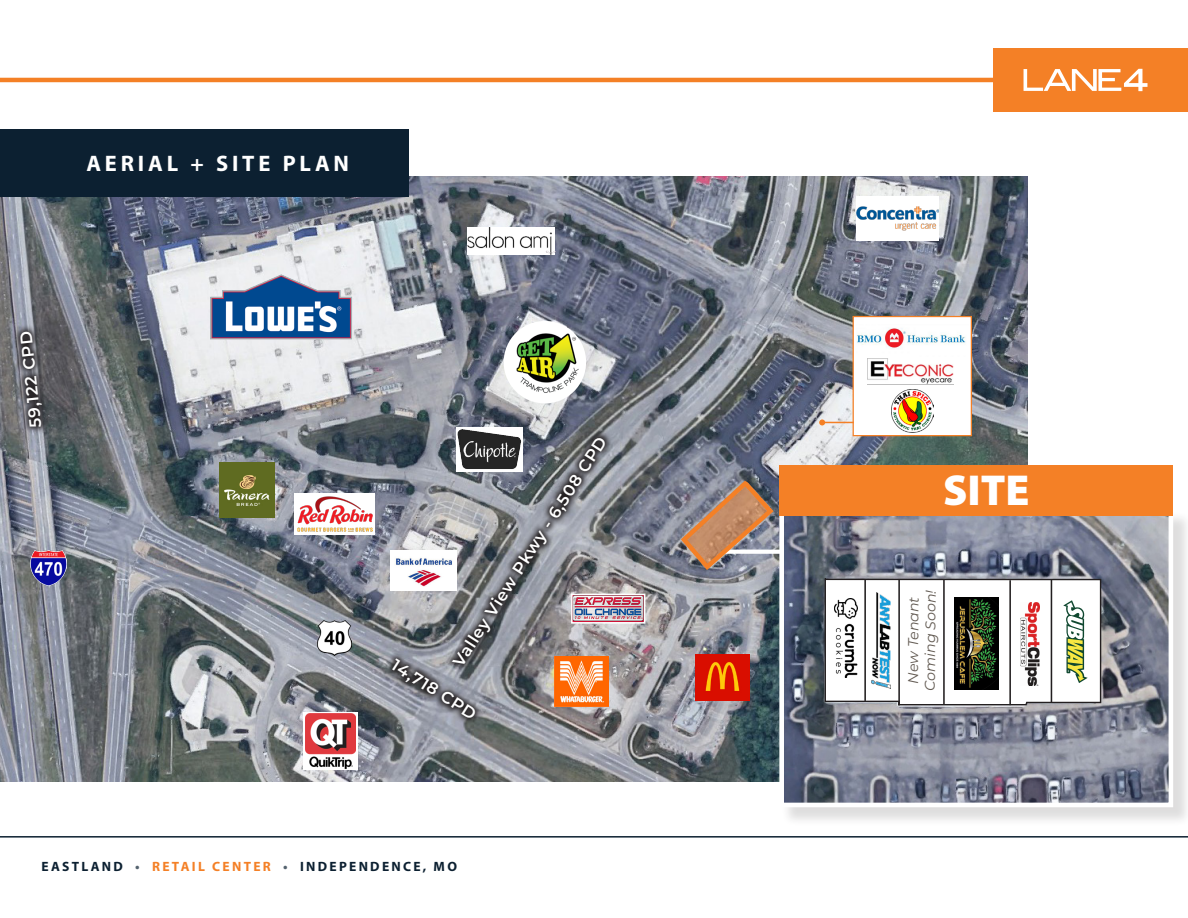
<style>
.page{position:relative;width:1188px;height:918px;background:#fff}
.page>*{position:absolute;margin:0;border:0;box-sizing:border-box;transform-origin:0 0}
.t1{font:900 43.5px "Myriad Pro";color:#fff}
.Contact_Info{font:700 22.5px "Myriad Pro";letter-spacing:.17em;color:#fff}
.t2{font:600 16.5px "Montserrat";color:#fff}
.t3{font:italic 14.25px "Montserrat";letter-spacing:-.01em;color:#635b53}
.Contact_Info-2{font:700 13.5px "Myriad Pro";letter-spacing:.17em;color:#0c2031}
.s1{color:#55636f}
.s2{color:#f48026}
</style>
<div class="page">
<img style="left:0;top:177px;width:1028px;height:605px">
<div style="left:782px;top:511px;width:406px;height:316px;background:#231f20;opacity:.15"></div>
<img style="left:785px;top:516px;width:382px;height:285px">
<div style="left:779px;top:509px;width:394px;height:298px;border:5px solid #fff"></div>
<img style="left:318px;top:620px;width:34px;height:35px">
<img style="left:211px;top:274px;width:141px;height:66px">
<img style="left:504px;top:321px;width:82px;height:82px;border-radius:41px">
<div style="left:295px;top:493px;width:80px;height:42px;background:#fff"></div>
<img style="left:298px;top:496px;width:75px;height:36px">
<img style="left:220px;top:463px;width:55px;height:55px">
<img style="left:30px;top:550px;width:36px;height:35px">
<hr style="left:725px;top:550px;width:58px;height:4px;background:#fff">
<svg style="left:678px;top:478px;width:99px;height:95px;background:#9f867b"></svg>
<div style="left:779px;top:466px;width:394px;height:50px;background:#f48026"></div>
<img style="left:554px;top:671px;width:54px;height:36px">
<img style="left:613px;top:597px;width:29px;height:24px">
<div style="left:571px;top:594px;width:74px;height:30px;border:2px solid #fff"></div>
<hr style="left:0;top:836px;width:1188px;height:2px;background:#0c2031">
<div style="left:994px;top:48px;width:194px;height:64px;background:#f48026"></div>
<svg style="left:1024px;top:69px;width:124px;height:22px"></svg>
<hr style="left:0;top:78px;width:1014px;height:4px;background:#f48026">
<div style="left:0;top:129px;width:408px;height:68px;background:#0c2031"></div>
<svg style="left:385px;top:651px;width:98px;height:74px;background:#80828a"></svg>
<svg style="left:445px;top:430px;width:168px;height:241px;background:#858286"></svg>
<div style="left:853px;top:316px;width:119px;height:120px;background:#fff;border:1px solid #f48026"></div>
<img style="left:891px;top:390px;width:42px;height:42px">
<img style="left:868px;top:358px;width:86px;height:27px">
<img style="left:857px;top:328px;width:109px;height:21px">
<hr style="left:822px;top:422px;width:32px;height:1px;background:#f48026">
<svg style="left:819px;top:419px;width:6px;height:6px"></svg>
<img style="left:856px;top:197px;width:83px;height:44px">
<img style="left:468px;top:227px;width:87px;height:28px">
<svg style="left:303px;top:712px;width:55px;height:57px"></svg>
<img style="left:305px;top:713px;width:50px;height:56px">
<svg style="left:12px;top:324px;width:37px;height:111px;background:#5c5c61"></svg>
<img style="left:695px;top:655px;width:54px;height:45px">
<img style="left:390px;top:550px;width:66px;height:40px">
<img style="left:456px;top:427px;width:67px;height:44px">
<svg style="left:824px;top:577px;width:278px;height:129px"></svg>
<p class="Contact_Info" style="left:86px;top:149px;width:264px">AERIAL + SITE PLAN</p>
<p class="t2" style="left:24px;top:429px;width:98px;rotate:-96deg">59,122 CPD</p>
<p class="t2" style="left:447px;top:658px;width:271px;rotate:-57deg">Valley View Pkwy - 6,508 CPD</p>
<p class="t2" style="left:400px;top:653px;width:98px;rotate:33deg">14,718 CPD</p>
<p class="Contact_Info-2" style="left:42px;top:858px;width:417px">EASTLAND <span class="s1">•</span> <span class="s2">RETAIL CENTER</span> <span class="s1">•</span> INDEPENDENCE, MO</p>
<p class="t1" style="left:943px;top:461px;width:88px">SITE</p>
<p class="t3" style="left:904px;top:684px;width:88px;rotate:-90deg">New Tenant</p>
<p class="t3" style="left:921px;top:691px;width:102px;rotate:-90deg">Coming Soon!</p>
</div>
